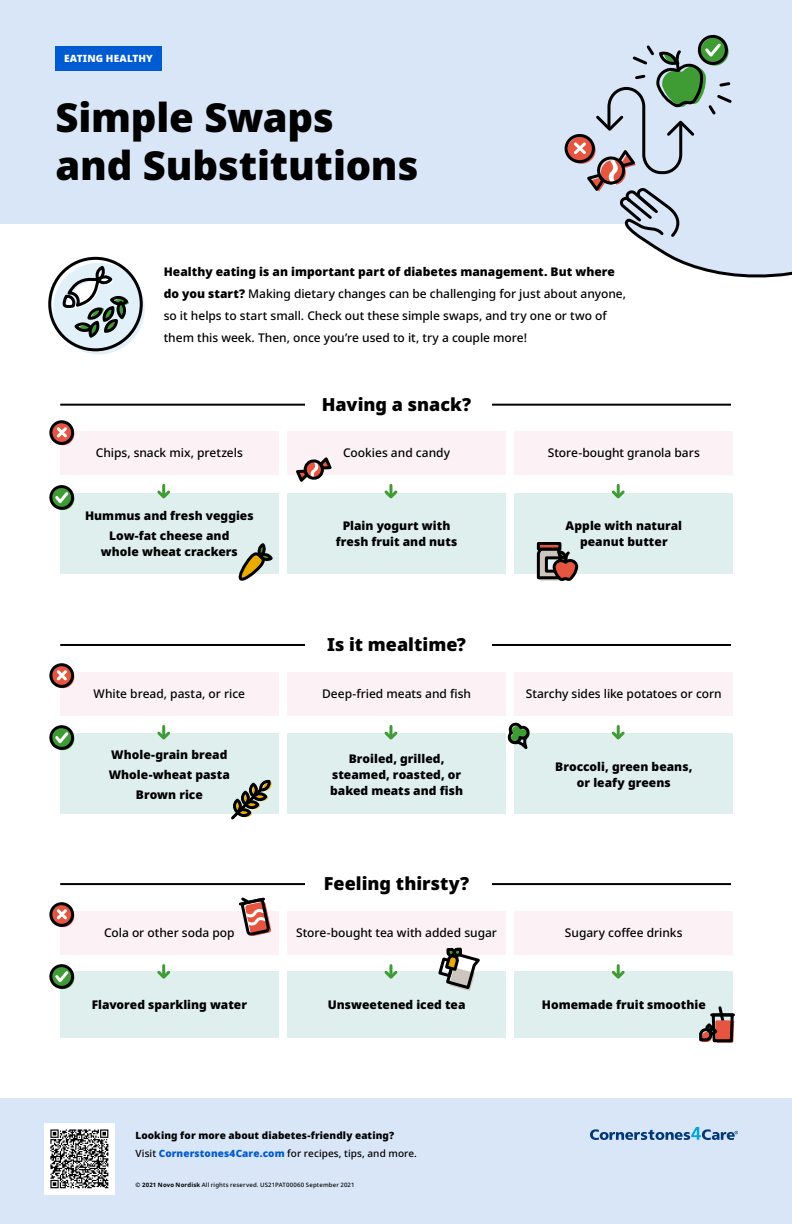
<style>
.page{position:relative;width:792px;height:1224px;background:#fff}
.page>*{position:absolute;margin:0;border:0;box-sizing:border-box;transform-origin:0 0}
.t1{font:900 40px/48px "Apis";letter-spacing:-.005em;color:#000}
.t2{font:900 18px "Apis";color:#000}
.t3{font:500 12px/22px "Apis";color:#000}
.t4{font:900 12px/16px "Apis";letter-spacing:.005em;color:#000;text-align:center}
.t5{font:900 10px/18px "Apis";letter-spacing:.01em;color:#000}
.t6{font:900 10px "Apis";letter-spacing:.02em;color:#fff}
.t7{font:500 6px "Apis";letter-spacing:.03em;color:#000}
.s1{font-weight:900}
.s2{font-weight:500}
.s3{color:#005ad2}
.s4{font-weight:700}
</style>
<div class="page">
<div style="left:0;top:0;width:792px;height:223px;background:#d9e6f8"></div>
<div style="left:60px;top:431px;width:218px;height:44px;background:#fcf2f5"></div>
<div style="left:60px;top:672px;width:218px;height:44px;background:#fcf2f5"></div>
<div style="left:60px;top:912px;width:218px;height:43px;background:#fcf2f5"></div>
<div style="left:287px;top:431px;width:219px;height:44px;background:#fcf2f5"></div>
<div style="left:287px;top:672px;width:219px;height:44px;background:#fcf2f5"></div>
<div style="left:287px;top:912px;width:219px;height:43px;background:#fcf2f5"></div>
<div style="left:515px;top:431px;width:218px;height:44px;background:#fcf2f5"></div>
<div style="left:515px;top:672px;width:218px;height:44px;background:#fcf2f5"></div>
<div style="left:515px;top:912px;width:218px;height:43px;background:#fcf2f5"></div>
<div style="left:60px;top:493px;width:218px;height:81px;background:#dfefee"></div>
<div style="left:60px;top:733px;width:218px;height:81px;background:#dfefee"></div>
<div style="left:60px;top:971px;width:218px;height:67px;background:#dfefee"></div>
<div style="left:287px;top:493px;width:219px;height:81px;background:#dfefee"></div>
<div style="left:287px;top:733px;width:219px;height:81px;background:#dfefee"></div>
<div style="left:287px;top:971px;width:219px;height:67px;background:#dfefee"></div>
<div style="left:515px;top:493px;width:218px;height:81px;background:#dfefee"></div>
<div style="left:515px;top:733px;width:218px;height:81px;background:#dfefee"></div>
<div style="left:515px;top:971px;width:218px;height:67px;background:#dfefee"></div>
<div style="left:0;top:1098px;width:792px;height:126px;background:#d9e6f8"></div>
<img style="left:44px;top:1124px;width:71px;height:71px">
<svg style="left:590px;top:1127px;width:148px;height:13px"></svg>
<svg style="left:238px;top:543px;width:35px;height:38px"></svg>
<svg style="left:157px;top:485px;width:13px;height:14px"></svg>
<svg style="left:157px;top:726px;width:13px;height:14px"></svg>
<svg style="left:157px;top:966px;width:14px;height:13px"></svg>
<svg style="left:384px;top:485px;width:14px;height:14px"></svg>
<svg style="left:384px;top:726px;width:14px;height:14px"></svg>
<svg style="left:384px;top:966px;width:14px;height:13px"></svg>
<svg style="left:611px;top:485px;width:14px;height:14px"></svg>
<svg style="left:611px;top:726px;width:14px;height:14px"></svg>
<svg style="left:611px;top:966px;width:14px;height:13px"></svg>
<svg style="left:231px;top:779px;width:41px;height:41px"></svg>
<svg style="left:699px;top:1006px;width:36px;height:37px"></svg>
<hr style="left:60px;top:404px;width:245px;height:2px;background:#000">
<hr style="left:60px;top:644px;width:245px;height:2px;background:#000">
<hr style="left:60px;top:883px;width:245px;height:2px;background:#000">
<hr style="left:492px;top:404px;width:239px;height:2px;background:#000">
<hr style="left:492px;top:644px;width:239px;height:2px;background:#000">
<hr style="left:492px;top:883px;width:239px;height:2px;background:#000">
<div style="left:56px;top:46px;width:106px;height:25px;background:#005ad2"></div>
<svg style="left:53px;top:263px;width:92px;height:91px"></svg>
<div style="left:48px;top:257px;width:95px;height:94px;border:3px solid #000;border-radius:50%"></div>
<svg style="left:60px;top:263px;width:71px;height:91px;background:#acb6b9"></svg>
<div style="left:537px;top:542px;width:24px;height:9px;border:3px solid #000"></div>
<svg style="left:536px;top:546px;width:43px;height:35px"></svg>
<svg style="left:507px;top:722px;width:23px;height:28px"></svg>
<svg style="left:52px;top:423px;width:22px;height:22px"></svg>
<div style="left:49px;top:420px;width:25px;height:25px;border:3px solid #000;border-radius:50%"></div>
<svg style="left:54px;top:425px;width:16px;height:15px"></svg>
<div style="left:49px;top:485px;width:25px;height:25px;border:3px solid #000;border-radius:50%"></div>
<svg style="left:53px;top:489px;width:18px;height:17px"></svg>
<svg style="left:237px;top:897px;width:35px;height:39px"></svg>
<svg style="left:438px;top:947px;width:42px;height:44px"></svg>
<svg style="left:52px;top:666px;width:22px;height:22px"></svg>
<div style="left:49px;top:663px;width:25px;height:25px;border:3px solid #000;border-radius:50%"></div>
<svg style="left:54px;top:667px;width:16px;height:16px"></svg>
<svg style="left:52px;top:905px;width:22px;height:22px"></svg>
<div style="left:49px;top:902px;width:25px;height:25px;border:3px solid #000;border-radius:50%"></div>
<svg style="left:54px;top:906px;width:16px;height:16px"></svg>
<div style="left:49px;top:725px;width:25px;height:25px;border:3px solid #000;border-radius:50%"></div>
<svg style="left:53px;top:729px;width:18px;height:17px"></svg>
<div style="left:49px;top:964px;width:25px;height:25px;border:3px solid #000;border-radius:50%"></div>
<svg style="left:53px;top:968px;width:18px;height:17px"></svg>
<svg style="left:296px;top:457px;width:36px;height:25px"></svg>
<svg style="left:701px;top:38px;width:28px;height:28px"></svg>
<div style="left:698px;top:35px;width:30px;height:30px;border:3px solid #000;border-radius:50%"></div>
<svg style="left:567px;top:137px;width:29px;height:27px"></svg>
<div style="left:565px;top:134px;width:30px;height:29px;border:3px solid #000;border-radius:50%"></div>
<svg style="left:571px;top:41px;width:221px;height:237px"></svg>
<p class="t6" style="left:64px;top:50px;width:90px">EATING HEALTHY</p>
<p class="t1" style="left:56px;top:94px;width:364px">Simple Swaps and Substitutions</p>
<p class="t3" style="left:164px;top:261px;width:464px"><span class="s1">Healthy eating is an important part of diabetes management. But where do you start?</span> Making dietary changes can be challenging for just about anyone, so it helps to start small. Check out these simple swaps, and try one or two of them this week. Then, once you’re used to it, try a couple more!</p>
<p class="t2" style="left:322px;top:391px;width:151px">Having a snack?</p>
<p class="t3" style="left:96px;top:442px;width:149px">Chips, snack mix, pretzels</p>
<p class="t3" style="left:343px;top:442px;width:108px">Cookies and candy</p>
<p class="t3" style="left:548px;top:442px;width:153px">Store-bought granola bars</p>
<p class="t4" style="left:85px;top:507px;width:170px">Hummus and fresh veggies</p>
<p class="t4" style="left:101px;top:527px;width:138px">Low-fat cheese and whole wheat crackers</p>
<p class="t4" style="left:336px;top:517px;width:123px">Plain yogurt with fresh fruit and nuts</p>
<p class="t4" style="left:566px;top:517px;width:118px">Apple with natural peanut butter</p>
<p class="t2" style="left:327px;top:631px;width:140px">Is it mealtime?</p>
<p class="t3" style="left:94px;top:683px;width:153px">White bread, pasta, or rice</p>
<p class="t3" style="left:322px;top:683px;width:150px">Deep-fried meats and fish</p>
<p class="t3" style="left:526px;top:683px;width:197px">Starchy sides like potatoes or corn</p>
<p class="t4" style="left:111px;top:747px;width:118px">Whole-grain bread</p>
<p class="t4" style="left:109px;top:767px;width:123px">Whole-wheat pasta</p>
<p class="t4" style="left:136px;top:787px;width:68px">Brown rice</p>
<p class="t4" style="left:330px;top:751px;width:134px">Broiled, grilled, steamed, roasted, or baked meats and fish</p>
<p class="t4" style="left:555px;top:759px;width:139px">Broccoli, green beans, or leafy greens</p>
<p class="t2" style="left:324px;top:870px;width:147px">Feeling thirsty?</p>
<p class="t3" style="left:104px;top:922px;width:132px">Cola or other soda pop</p>
<p class="t3" style="left:296px;top:922px;width:202px">Store-bought tea with added sugar</p>
<p class="t3" style="left:565px;top:922px;width:119px">Sugary coffee drinks</p>
<p class="t4" style="left:92px;top:997px;width:157px">Flavored sparkling water</p>
<p class="t4" style="left:328px;top:997px;width:139px">Unsweetened iced tea</p>
<p class="t4" style="left:542px;top:997px;width:166px">Homemade fruit smoothie</p>
<p class="t5" style="left:136px;top:1126px;width:283px">Looking for more about diabetes-friendly eating?<br><span class="s2">Visit</span> <span class="s3">Cornerstones4Care.com</span> <span class="s2">for recipes, tips, and more.</span></p>
<p class="t7" style="left:136px;top:1181px;width:221px"><span class="s4">© 2021 Novo Nordisk</span> All rights reserved. US21PAT00060 September 2021</p>
</div>
